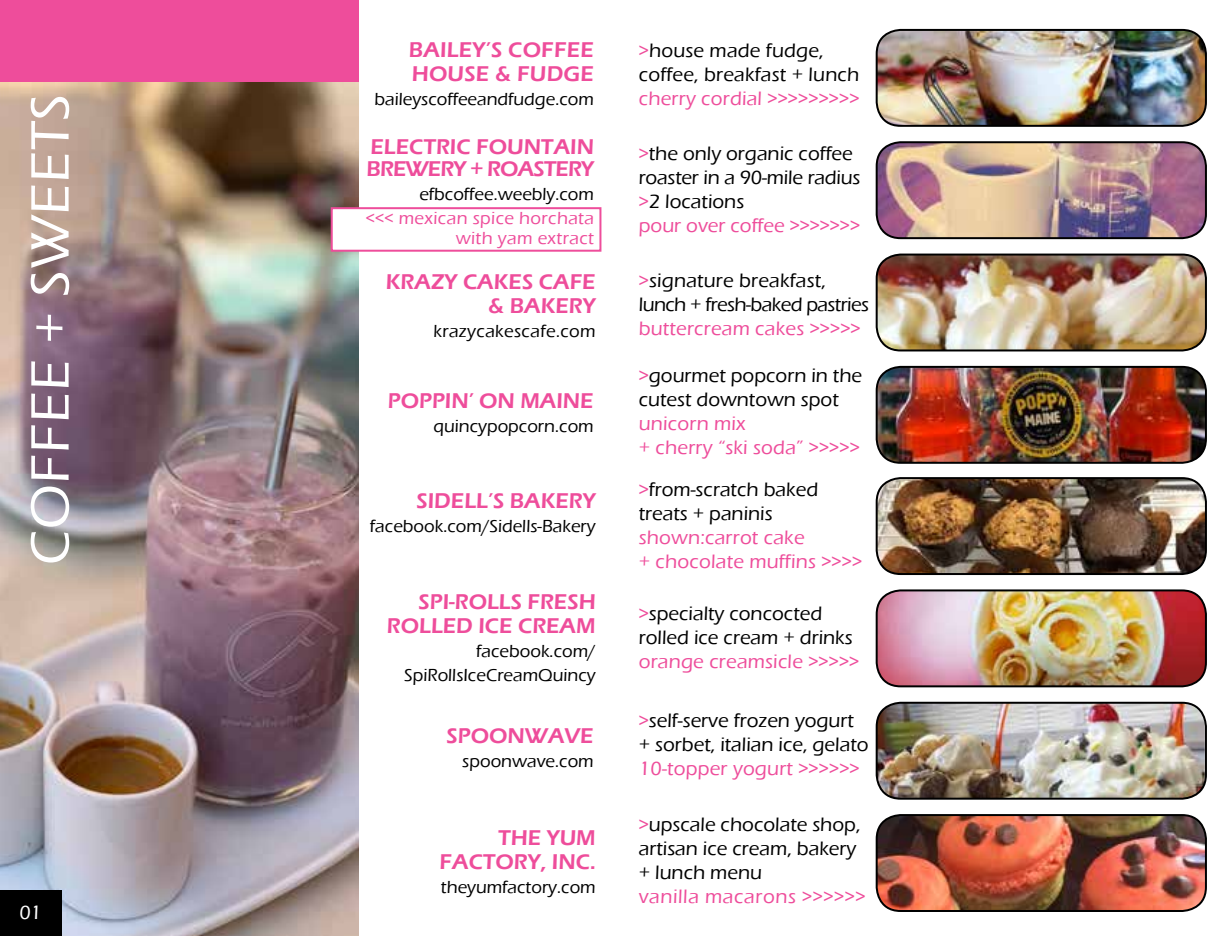
<style>
.page{position:relative;width:1224px;height:936px;background:#fff}
.page>*{position:absolute;margin:0;border:0;box-sizing:border-box;transform-origin:0 0}
.t1{font:500 56px "Eras ITC";letter-spacing:.01em;color:#fff}
.t2{font:600 22px/24px "Eras ITC";color:#ee4d9b;text-align:right}
.t3{font:500 20px/24px "Eras ITC";color:#000}
.t4{font:500 20px/24px "Eras ITC";letter-spacing:.01em;color:#ee4d9b}
.t5{font:500 20px/24px "Eras ITC";letter-spacing:-.03em;color:#000}
.t6{font:500 20px "Eras ITC";letter-spacing:.03em;color:#ee4d9b}
.t7{font:500 20px "Eras ITC";color:#fff}
.t8{font:500 18px/24px "Eras ITC";color:#000;text-align:right}
.t9{font:500 18px/20px "Eras ITC";letter-spacing:.02em;color:#ee4d9b;text-align:right}
.t10{font:500 18px "Eras ITC";letter-spacing:.02em;color:#000}
.s1{color:#ee4d9b}
</style>
<div class="page">
<div style="left:0;top:0;width:359px;height:82px;background:#ee4d9b"></div>
<img style="left:0;top:82px;width:359px;height:854px">
<div style="left:331px;top:207px;width:270px;height:45px;background:#fff;border:2px solid #ee4d9b"></div>
<img style="left:877px;top:30px;width:329px;height:96px">
<div style="left:876px;top:29px;width:331px;height:98px;border:2px solid #000;border-radius:24px"></div>
<img style="left:877px;top:142px;width:329px;height:96px">
<div style="left:876px;top:141px;width:331px;height:98px;border:2px solid #000;border-radius:24px"></div>
<img style="left:877px;top:255px;width:329px;height:95px">
<div style="left:876px;top:254px;width:331px;height:97px;border:2px solid #000;border-radius:24px"></div>
<img style="left:877px;top:367px;width:329px;height:96px">
<div style="left:876px;top:366px;width:331px;height:98px;border:2px solid #000;border-radius:24px"></div>
<img style="left:877px;top:478px;width:329px;height:96px">
<div style="left:876px;top:477px;width:331px;height:98px;border:2px solid #000;border-radius:24px"></div>
<img style="left:877px;top:590px;width:329px;height:96px">
<div style="left:876px;top:589px;width:331px;height:98px;border:2px solid #000;border-radius:24px"></div>
<img style="left:877px;top:703px;width:328px;height:96px">
<div style="left:876px;top:702px;width:331px;height:98px;border:2px solid #000;border-radius:24px"></div>
<img style="left:877px;top:815px;width:329px;height:96px">
<div style="left:876px;top:814px;width:331px;height:98px;border:2px solid #000;border-radius:24px"></div>
<div style="left:0;top:890px;width:62px;height:46px;background:#000"></div>
<h1 class="t1" style="left:19px;top:565px;width:473px;rotate:-90deg">COFFEE + SWEETS</h1>
<p class="t7" style="left:20px;top:901px;width:23px">01</p>
<p class="t2" style="left:409px;top:37px;width:187px;text-align:left">BAILEY’S COFFEE<br>HOUSE &amp; FUDGE</p>
<p class="t8" style="left:375px;top:87px;width:221px">baileyscoffeeandfudge.com</p>
<p class="t2" style="left:366px;top:136px;width:229px;line-height:22px;text-align:left">ELECTRIC FOUNTAIN<br>BREWERY + ROASTERY</p>
<p class="t8" style="left:419px;top:182px;width:176px">efbcoffee.weebly.com</p>
<p class="t9" style="left:366px;top:208px;width:230px">&lt;&lt;&lt; mexican spice horchata with yam extract</p>
<p class="t2" style="left:386px;top:270px;width:211px">KRAZY CAKES CAFE &amp; BAKERY</p>
<p class="t10" style="left:433px;top:321px;width:164px">krazycakescafe.com</p>
<p class="t2" style="left:388px;top:389px;width:207px">POPPIN’ ON MAINE</p>
<p class="t8" style="left:434px;top:414px;width:162px">quincypopcorn.com</p>
<p class="t2" style="left:417px;top:488px;width:181px">SIDELL’S BAKERY</p>
<p class="t8" style="left:370px;top:514px;width:227px">facebook.com/Sidells-Bakery</p>
<p class="t2" style="left:387px;top:590px;width:210px">SPI-ROLLS FRESH<br>ROLLED ICE CREAM</p>
<p class="t8" style="left:404px;top:640px;width:193px">facebook.com/<br>SpiRollsIceCreamQuincy</p>
<p class="t2" style="left:447px;top:724px;width:149px">SPOONWAVE</p>
<p class="t8" style="left:462px;top:749px;width:133px">spoonwave.com</p>
<p class="t2" style="left:440px;top:826px;width:158px">THE YUM<br>FACTORY, INC.</p>
<p class="t8" style="left:441px;top:875px;width:156px">theyumfactory.com</p>
<p class="t3" style="left:639px;top:38px;width:222px"><span class="s1">&gt;</span>house made fudge, coffee, breakfast + lunch</p>
<p class="t4" style="left:639px;top:86px;width:222px">cherry cordial &gt;&gt;&gt;&gt;&gt;&gt;&gt;&gt;&gt;</p>
<p class="t3" style="left:639px;top:141px;width:223px"><span class="s1">&gt;</span>the only organic coffee roaster in a 90-mile radius <span class="s1">&gt;</span>2 locations<br><span class="s1">pour over coffee &gt;&gt;&gt;&gt;&gt;&gt;&gt;</span></p>
<p class="t5" style="left:639px;top:268px;width:232px"><span class="s1">&gt;</span>signature breakfast, lunch + fresh-baked pastries</p>
<p class="t4" style="left:639px;top:316px;width:223px">buttercream cakes &gt;&gt;&gt;&gt;&gt;</p>
<p class="t3" style="left:639px;top:364px;width:225px"><span class="s1">&gt;</span>gourmet popcorn in the cutest downtown spot</p>
<p class="t4" style="left:639px;top:412px;width:223px">unicorn mix<br>+ cherry “ski soda” &gt;&gt;&gt;&gt;&gt;</p>
<p class="t3" style="left:639px;top:478px;width:181px"><span class="s1">&gt;</span>from-scratch baked treats + paninis</p>
<p class="t4" style="left:639px;top:526px;width:225px">shown:carrot cake<br>+ chocolate muffins &gt;&gt;&gt;&gt;</p>
<p class="t3" style="left:639px;top:601px;width:215px"><span class="s1">&gt;</span>specialty concocted rolled ice cream + drinks</p>
<p class="t4" style="left:639px;top:649px;width:222px">orange creamsicle &gt;&gt;&gt;&gt;&gt;</p>
<p class="t3" style="left:639px;top:709px;width:231px"><span class="s1">&gt;</span>self-serve frozen yogurt + sorbet, italian ice, gelato</p>
<p class="t4" style="left:639px;top:757px;width:222px">10-topper yogurt &gt;&gt;&gt;&gt;&gt;&gt;</p>
<p class="t3" style="left:639px;top:813px;width:223px"><span class="s1">&gt;</span>upscale chocolate shop, artisan ice cream, bakery + lunch menu</p>
<p class="t6" style="left:639px;top:885px;width:228px">vanilla macarons &gt;&gt;&gt;&gt;&gt;&gt;</p>
</div>
